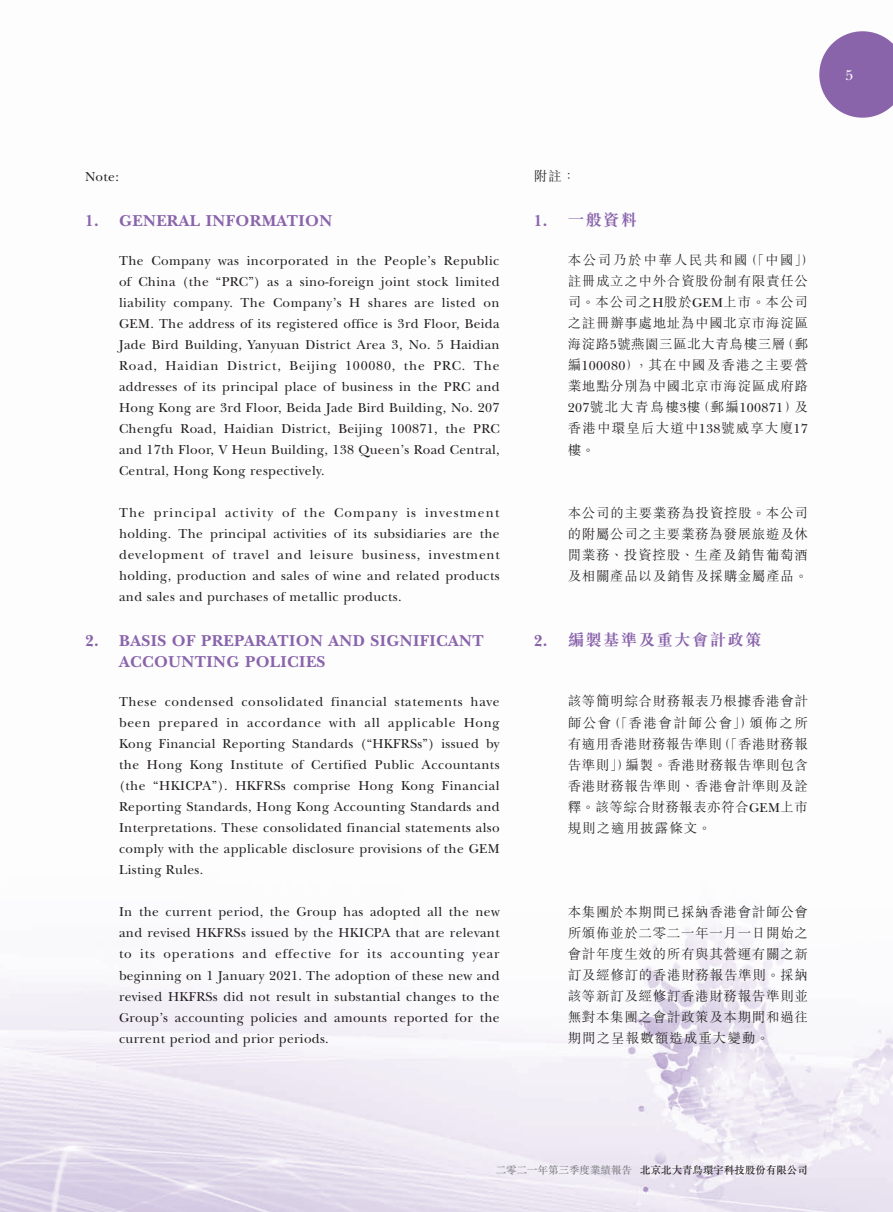
<style>
.page{position:relative;width:893px;height:1212px;background:#fff}
.page>*{position:absolute;margin:0;border:0;box-sizing:border-box;transform-origin:0 0}
.t1{font:700 16.5px/21px "New Baskerville Std";letter-spacing:.025em;color:#8a64ab}
.t2{font:700 16.5px "M Sung HK";letter-spacing:.075em;color:#8a64ab}
.t3{font:15px "New Baskerville Std";color:#fff}
.t4{font:13.5px/21px "New Baskerville Std";letter-spacing:.025em;color:#231f20;text-align:justify}
.t5{font:300 13.5px/21px "M Sung HK";letter-spacing:.05em;color:#231f20;text-align:justify}
.t6{font:500 10.5px "M Sung HK";color:#231f20}
.s1{font-family:"New Baskerville Std"}
.s2{font-family:"New Baskerville Std";font-weight:400}
.s3{color:#808285}
</style>
<div class="page">
<img style="left:0;top:917px;width:893px;height:295px">
<svg style="left:819px;top:31px;width:74px;height:87px"></svg>
<p class="t4" style="left:85px;top:167px;width:35px">Note:</p>
<p class="t1" style="left:85px;top:210px;width:249px">1. GENERAL INFORMATION</p>
<p class="t4" style="left:119px;top:251px;width:382px">The Company was incorporated in the People’s Republic of China (the “PRC”) as a sino-foreign joint stock limited liability company. The Company’s H shares are listed on GEM. The address of its registered office is 3rd Floor, Beida Jade Bird Building, Yanyuan District Area 3, No. 5 Haidian Road, Haidian District, Beijing 100080, the PRC. The addresses of its principal place of business in the PRC and Hong Kong are 3rd Floor, Beida Jade Bird Building, No. 207<br>Chengfu Road, Haidian District, Beijing 100871, the PRC and 17th Floor, V Heun Building, 138 Queen’s Road Central, Central, Hong Kong respectively.</p>
<p class="t4" style="left:119px;top:503px;width:382px">The principal activity of the Company is investment holding. The principal activities of its subsidiaries are the development of travel and leisure business, investment holding, production and sales of wine and related products and sales and purchases of metallic products.</p>
<p class="t1" style="left:119px;top:630px;width:366px;text-indent:-34px">2. BASIS OF PREPARATION AND SIGNIFICANT<br>ACCOUNTING POLICIES</p>
<p class="t4" style="left:119px;top:692px;width:382px">These condensed consolidated financial statements have been prepared in accordance with all applicable Hong Kong Financial Reporting Standards (“HKFRSs”) issued by the Hong Kong Institute of Certified Public Accountants (the “HKICPA”). HKFRSs comprise Hong Kong Financial Reporting Standards, Hong Kong Accounting Standards and Interpretations. These consolidated financial statements also comply with the applicable disclosure provisions of the GEM Listing Rules.</p>
<p class="t4" style="left:119px;top:902px;width:382px">In the current period, the Group has adopted all the new and revised HKFRSs issued by the HKICPA that are relevant to its operations and effective for its accounting year beginning on 1 January 2021. The adoption of these new and revised HKFRSs did not result in substantial changes to the Group’s accounting policies and amounts reported for the current period and prior periods.</p>
<p class="t5" style="left:534px;top:165px;width:43px">附註：</p>
<p class="t2" style="left:534px;top:208px;width:105px"><span class="s1">1.</span> 一般資料</p>
<p class="t5" style="left:568px;top:249px;width:248px;text-align:left">本公司乃於中華人民共和國（「中國」）註冊成立之中外合資股份制有限責任公司。本公司之<span class="s2">H</span>股於<span class="s2">GEM</span>上市。本公司之註冊辦事處地址為中國北京市海淀區海淀路<span class="s2">5</span>號燕園三區北大青鳥樓三層（郵編<span class="s2">100080</span>），其在中國及香港之主要營業地點分別為中國北京市海淀區成府路<br><span class="s2">207</span>號北大青鳥樓<span class="s2">3</span>樓（郵編<span class="s2">100871</span>）及香港中環皇后大道中<span class="s2">138</span>號威享大廈<span class="s2">17</span>樓。</p>
<p class="t5" style="left:568px;top:501px;width:242px">本公司的主要業務為投資控股。本公司的附屬公司之主要業務為發展旅遊及休閒業務、投資控股、生產及銷售葡萄酒及相關產品以及銷售及採購金屬產品。</p>
<p class="t2" style="left:534px;top:628px;width:230px"><span class="s1">2.</span> 編製基準及重大會計政策</p>
<p class="t5" style="left:568px;top:690px;width:242px">該等簡明綜合財務報表乃根據香港會計師公會（「香港會計師公會」）頒佈之所有適用香港財務報告準則（「香港財務報告準則」）編製。香港財務報告準則包含香港財務報告準則、香港會計準則及詮釋。該等綜合財務報表亦符合<span class="s2">GEM</span>上市規則之適用披露條文。</p>
<p class="t5" style="left:568px;top:900px;width:242px">本集團於本期間已採納香港會計師公會所頒佈並於二零二一年一月一日開始之會計年度生效的所有與其營運有關之新訂及經修訂的香港財務報告準則。採納該等新訂及經修訂香港財務報告準則並無對本集團之會計政策及本期間和過往期間之呈報數額造成重大變動。</p>
<p class="t3" style="left:846px;top:67px;width:9px">5</p>
<p class="t6" style="left:496px;top:1163px;width:314px"><span class="s3">二零二一年第三季度業績報告</span> 北京北大青鳥環宇科技股份有限公司</p>
</div>
